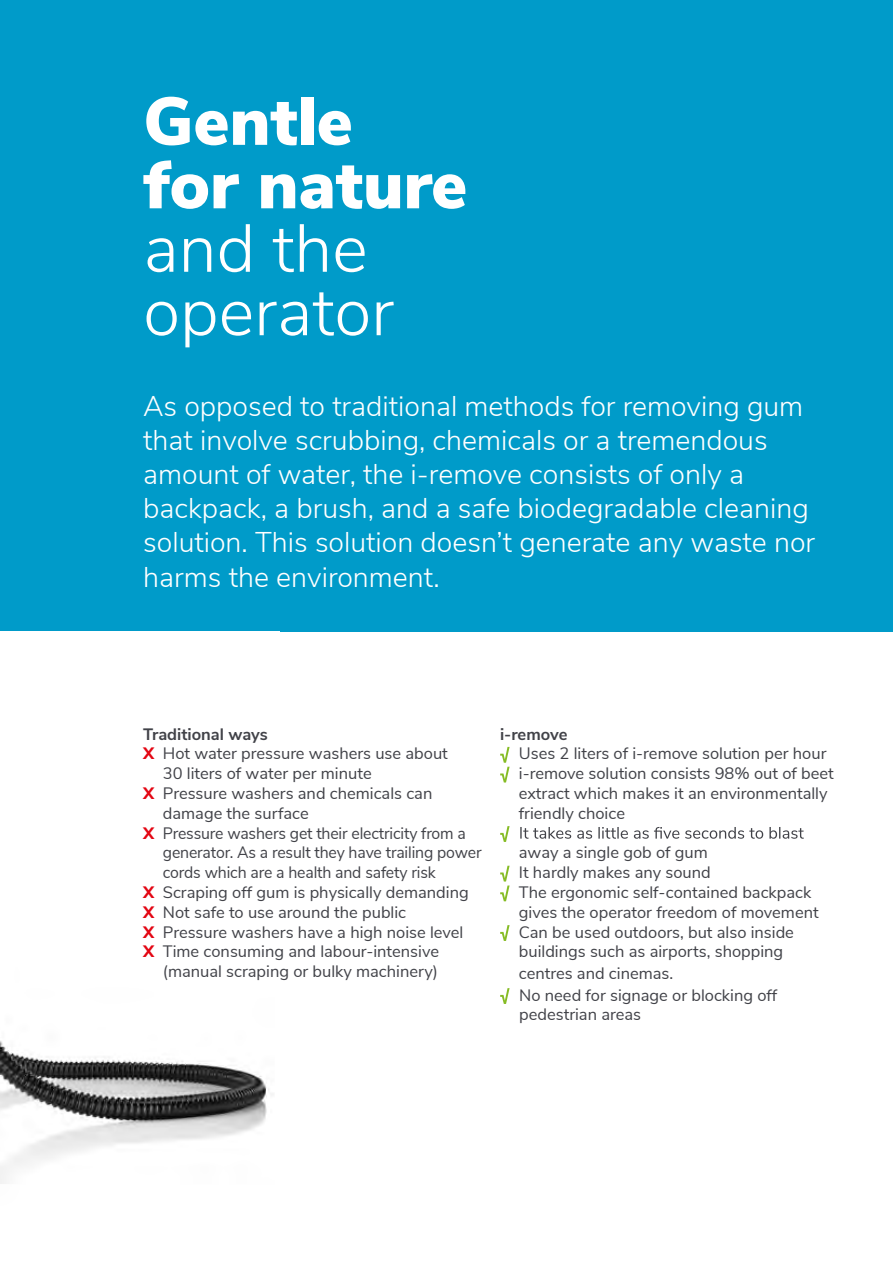
<style>
.page{position:relative;width:893px;height:1263px;background:#fff}
.page>*{position:absolute;margin:0;border:0;box-sizing:border-box;transform-origin:0 0}
.t1{font:900 67.5px/63.4px "Nunito Sans";color:#fff}
.t2{font:300 67.5px/63.4px "Nunito Sans";color:#fff}
.t3{font:300 28.5px/34.2px "Nunito Sans";color:#fff}
.t4{font:16.5px/19.8px "Nunito Sans";color:#414248}
.t5{font:16.5px "Nunito Sans";color:#414248;scale:.96 1}
.t6{font:700 16.5px "Nunito Sans";color:#414248}
.s1{font-weight:800;color:#e30613}
.s2{font-size:18px;color:#fff}
</style>
<div class="page">
<div style="left:0;top:0;width:893px;height:631px;background:#009bc9"></div>
<img style="left:0;top:1041px;width:273px;height:143px">
<svg style="left:500px;top:747px;width:10px;height:35px"></svg>
<svg style="left:500px;top:826px;width:10px;height:16px"></svg>
<svg style="left:520px;top:827px;width:284px;height:12px"></svg>
<svg style="left:500px;top:866px;width:10px;height:35px"></svg>
<svg style="left:500px;top:925px;width:10px;height:16px"></svg>
<svg style="left:500px;top:988px;width:10px;height:16px"></svg>
<h1 class="t1" style="left:143px;top:87px;width:326px">Gentle<br>for nature</h1>
<h1 class="t2" style="left:143px;top:212px;width:252px">and the operator</h1>
<p class="t3" style="left:143px;top:387px;width:673px">As opposed to traditional methods for removing gum that involve scrubbing, chemicals or a tremendous amount of water, the i-remove consists of only a backpack, a brush, and a safe biodegradable cleaning solution. This solution doesn’t generate any waste nor harms the environment.</p>
<p class="t6" style="left:143px;top:722px;width:126px">Traditional ways</p>
<p class="t4" style="left:143px;top:743px;width:306px"><span class="s1">X</span> Hot water pressure washers use about</p>
<p class="t4" style="left:163px;top:762px;width:210px">30 liters of water per minute</p>
<p class="t4" style="left:143px;top:782px;width:291px"><span class="s1">X</span> Pressure washers and chemicals can</p>
<p class="t4" style="left:163px;top:802px;width:148px">damage the surface</p>
<p class="t5" style="left:143px;top:821px;width:338px"><span class="s1">X</span> Pressure washers get their electricity from a</p>
<p class="t5" style="left:163px;top:841px;width:334px">generator. As a result they have trailing power</p>
<p class="t5" style="left:163px;top:860px;width:286px">cords which are a health and safety risk</p>
<p class="t4" style="left:143px;top:881px;width:327px"><span class="s1">X</span> Scraping off gum is physically demanding</p>
<p class="t4" style="left:143px;top:901px;width:264px"><span class="s1">X</span> Not safe to use around the public</p>
<p class="t4" style="left:143px;top:921px;width:322px"><span class="s1">X</span> Pressure washers have a high noise level</p>
<p class="t4" style="left:143px;top:941px;width:297px"><span class="s1">X</span> Time consuming and labour-intensive</p>
<p class="t4" style="left:163px;top:960px;width:277px">(manual scraping or bulky machinery)</p>
<p class="t6" style="left:500px;top:722px;width:69px">i-remove</p>
<p class="t4" style="left:519px;top:743px;width:316px">Uses 2 liters of i-remove solution per hour i-remove solution consists 98% out of beet extract which makes it an environmentally friendly choice</p>
<p class="t4" style="left:519px;top:842px;width:301px">away a single gob of gum<br>It hardly makes any sound<br>The ergonomic self-contained backpack gives the operator freedom of movement Can be used outdoors, but also inside buildings such as airports, shopping</p>
<p class="t4" style="left:519px;top:961px;width:260px;line-height:21.6px">centres and cinemas. <span class="s2">schools<br></span>No need for signage or blocking off</p>
<p class="t4" style="left:519px;top:1004px;width:123px">pedestrian areas</p>
</div>
